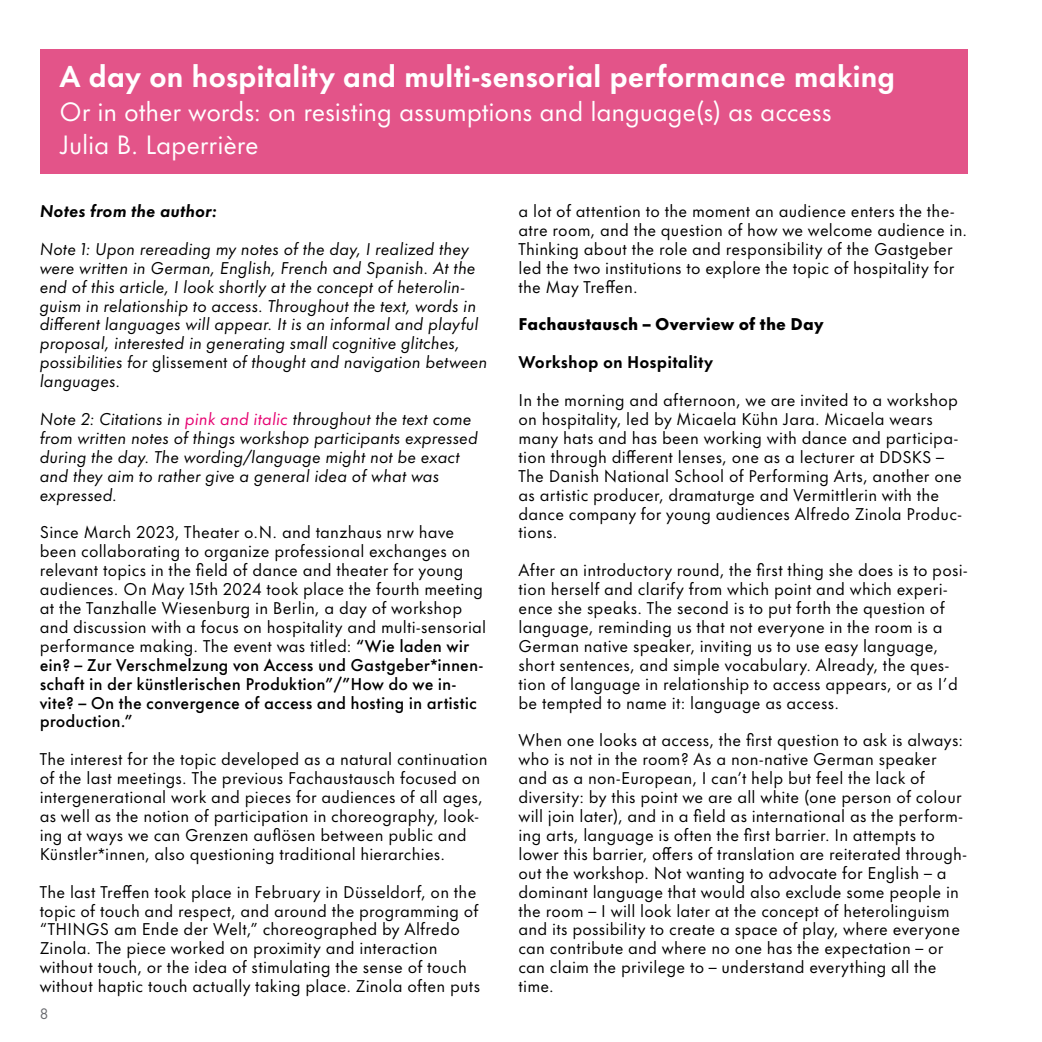
<style>
.page{position:relative;width:1042px;height:1042px;background:#fff}
.page>*{position:absolute;margin:0;border:0;box-sizing:border-box;transform-origin:0 0}
.t1{font:700 28px "Futura Now Text";letter-spacing:-.01em;color:#fff}
.t2{font:24.5px/33.1px "Futura Now Text";letter-spacing:-.01em;color:#fff}
.t3{font:15.75px/18.9px "Futura Now Text";letter-spacing:.015em;color:#000}
.t4{font:italic 15.75px/18.9px "Futura Now Text";letter-spacing:.005em;color:#000}
.t5{font:800 15.75px "Futura Now Text";letter-spacing:.005em;color:#000}
.t6{font:700 15.75px "Futura Now Text";letter-spacing:.005em;color:#000}
.t7{font:italic 700 15.75px "Futura Now Text";letter-spacing:.005em;color:#000}
.t8{font:14px "Futura Now Text";color:#696a6f}
.s1{font-style:normal}
.s2{color:#e60071}
.s3{font-weight:500}
</style>
<div class="page">
<div style="left:40px;top:50px;width:927px;height:124px;background:#e35489"></div>
<h1 class="t1" style="left:60px;top:53px;width:837px">A day on hospitality and multi-sensorial performance making</h1>
<h2 class="t2" style="left:60px;top:93px;width:774px">Or in other words: on resisting assumptions and language(s) as access<br>Julia B. Laperrière</h2>
<p class="t7" style="left:40px;top:197px;width:179px">Notes from the author:</p>
<p class="t4" style="left:40px;top:238px;width:449px">Note 1: Upon rereading my notes of the day, I realized they were written in German, English, French and Spanish. At the end of this article, I look shortly at the concept of heterolin&shy;guism in relationship to access. Throughout the text, words in different languages will appear. It is an informal and playful proposal, interested in generating small cognitive glitches, possibilities for <span class="s1">glissement</span> of thought and navigation between languages.</p>
<p class="t4" style="left:40px;top:408px;width:440px">Note 2: Citations in <span class="s2">pink and italic</span> throughout the text come from written notes of things workshop participants expressed during the day. The wording/language might not be exact and they aim to rather give a general idea of what was expressed.</p>
<p class="t3" style="left:40px;top:522px;width:448px">Since March 2023, Theater o.N. and tanzhaus nrw have been collaborating to organize professional exchanges on relevant topics in the field of dance and theater for young audiences. On May 15th 2024 took place the fourth meeting at the Tanzhalle Wiesenburg in Berlin, a day of workshop and discussion with a focus on hospitality and multi-sensorial performance making. The event was titled: <span class="s3">“Wie laden wir ein? – Zur Verschmelzung von Access und Gastgeber*innen&shy;schaft in der künstlerischen Produktion”/”How do we in&shy;vite? – On the convergence of access and hosting in artistic production.”</span></p>
<p class="t3" style="left:40px;top:749px;width:449px">The interest for the topic developed as a natural continuation of the last meetings. The previous Fachaustausch focused on intergenerational work and pieces for audiences of all ages, as well as the notion of participation in choreography, look&shy;ing at ways we can Grenzen auflösen between public and Künstler*innen, also questioning traditional hierarchies.</p>
<p class="t3" style="left:40px;top:881px;width:442px">The last Treffen took place in February in Düsseldorf, on the topic of touch and respect, and around the programming of “THINGS am Ende der Welt,” choreographed by Alfredo Zinola. The piece worked on proximity and interaction without touch, or the idea of stimulating the sense of touch without haptic touch actually taking place. Zinola often puts</p>
<p class="t8" style="left:40px;top:1002px;width:10px">8</p>
<p class="t3" style="left:518px;top:201px;width:450px">a lot of attention to the moment an audience enters the the&shy;atre room, and the question of how we welcome audience in.<br>Thinking about the role and responsibility of the Gastgeber led the two institutions to explore the topic of hospitality for the May Treffen.</p>
<p class="t5" style="left:518px;top:311px;width:307px">Fachaustausch – Overview of the Day</p>
<p class="t6" style="left:518px;top:349px;width:196px">Workshop on Hospitality</p>
<p class="t3" style="left:518px;top:390px;width:445px">In the morning and afternoon, we are invited to a workshop on hospitality, led by Micaela Kühn Jara. Micaela wears many hats and has been working with dance and participa&shy;tion through different lenses, one as a lecturer at DDSKS – The Danish National School of Performing Arts, another one as artistic producer, dramaturge and Vermittlerin with the dance company for young audiences Alfredo Zinola Produc&shy;tions.</p>
<p class="t3" style="left:518px;top:560px;width:450px">After an introductory round, the first thing she does is to posi&shy;tion herself and clarify from which point and which experi&shy;ence she speaks. The second is to put forth the question of language, reminding us that not everyone in the room is a German native speaker, inviting us to use easy language, short sentences, and simple vocabulary. Already, the ques&shy;tion of language in relationship to access appears, or as I’d be tempted to name it: language as access.</p>
<p class="t3" style="left:518px;top:730px;width:450px">When one looks at access, the first question to ask is always: who is not in the room? As a non-native German speaker and as a non-European, I can’t help but feel the lack of diversity: by this point we are all white (one person of colour will join later), and in a field as international as the perform&shy;ing arts, language is often the first barrier. In attempts to lower this barrier, offers of translation are reiterated through&shy;out the workshop. Not wanting to advocate for English – a dominant language that would also exclude some people in the room – I will look later at the concept of heterolinguism and its possibility to create a space of play, where everyone can contribute and where no one has the expectation – or can claim the privilege to – understand everything all the time.</p>
</div>
